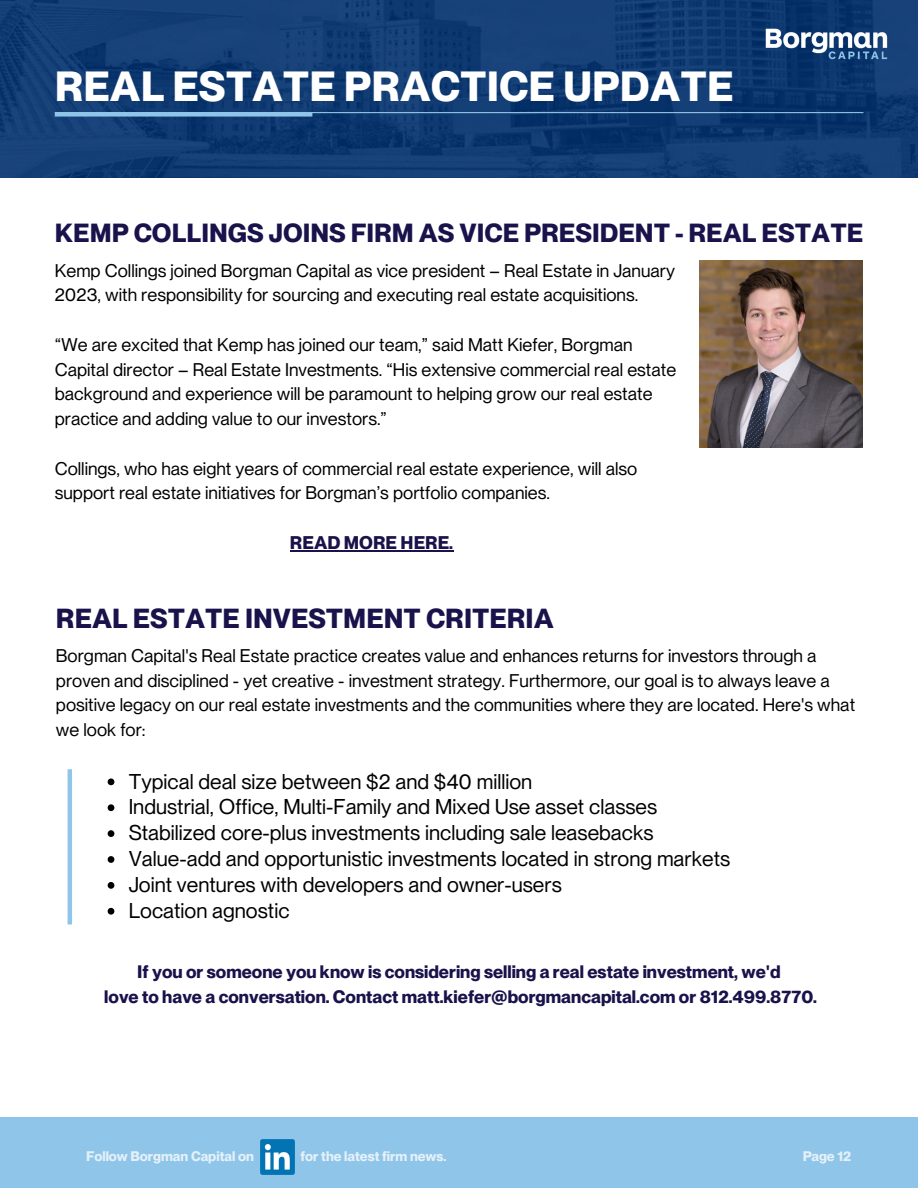
<style>
.page{position:relative;width:918px;height:1188px;background:#fff}
.page>*{position:absolute;margin:0;border:0;box-sizing:border-box;transform-origin:0 0}
.t1{font:700 41.25px "PP Neue Montreal";color:#fff}
.t2{font:700 27px "PP Neue Montreal";color:#19124b}
.t3{font:700 25.65px "PP Neue Montreal";color:#19124b}
.t4{font:21px/25.8px "PP Neue Montreal";color:#000}
.t5{font:18px/24.8px "PP Neue Montreal";color:#000}
.t6{font:700 18px "PP Neue Montreal";color:#19124b}
.t7{font:700 17.7px/24.8px "PP Neue Montreal";color:#19124b;text-align:center}
.t8{font:700 13.65px "PP Neue Montreal";color:#fff}
</style>
<div class="page">
<img style="left:0;top:0;width:918px;height:178px">
<hr style="left:55px;top:112px;width:808px;height:1px;background:#8fc5e8">
<div style="left:55px;top:112px;width:257px;height:5px;background:#8fc5e8"></div>
<img style="left:764px;top:26px;width:124px;height:37px">
<div style="left:0;top:1118px;width:918px;height:70px;background:#8fc5e8"></div>
<img style="left:260px;top:1139px;width:35px;height:35px">
<hr style="left:68px;top:769px;width:4px;height:155px;background:#8fc5e8">
<svg style="left:108px;top:778px;width:6px;height:7px"></svg>
<svg style="left:108px;top:804px;width:6px;height:7px"></svg>
<svg style="left:108px;top:830px;width:6px;height:7px"></svg>
<svg style="left:108px;top:856px;width:6px;height:7px"></svg>
<svg style="left:108px;top:882px;width:6px;height:7px"></svg>
<svg style="left:108px;top:908px;width:6px;height:7px"></svg>
<img style="left:700px;top:260px;width:163px;height:187px">
<hr style="left:290px;top:550px;width:163px;height:1px;background:#19124b">
<h1 class="t1" style="left:55px;top:62px;width:680px">REAL ESTATE PRACTICE UPDATE</h1>
<h3 class="t3" style="left:55px;top:217px;width:810px">KEMP COLLINGS JOINS FIRM AS VICE PRESIDENT - REAL ESTATE</h3>
<p class="t5" style="left:55px;top:258px;width:622px">Kemp Collings joined Borgman Capital as vice president – Real Estate in January<br>2023, with responsibility for sourcing and executing real estate acquisitions.</p>
<p class="t5" style="left:55px;top:332px;width:623px">“We are excited that Kemp has joined our team,” said Matt Kiefer, Borgman Capital director – Real Estate Investments. “His extensive commercial real estate background and experience will be paramount to helping grow our real estate practice and adding value to our investors.”</p>
<p class="t5" style="left:55px;top:456px;width:584px">Collings, who has eight years of commercial real estate experience, will also support real estate initiatives for Borgman’s portfolio companies.</p>
<p class="t6" style="left:290px;top:532px;width:165px">READ MORE HERE.</p>
<h2 class="t2" style="left:56px;top:602px;width:499px">REAL ESTATE INVESTMENT CRITERIA</h2>
<p class="t5" style="left:56px;top:643px;width:801px">Borgman Capital's Real Estate practice creates value and enhances returns for investors through a proven and disciplined - yet creative - investment strategy. Furthermore, our goal is to always leave a positive legacy on our real estate investments and the communities where they are located. Here's what we look for:</p>
<p class="t4" style="left:129px;top:768px;width:603px">Typical deal size between $2 and $40 million<br>Industrial, Office, Multi-Family and Mixed Use asset classes Stabilized core-plus investments including sale leasebacks Value-add and opportunistic investments located in strong markets Joint ventures with developers and owner-users<br>Location agnostic</p>
<p class="t7" style="left:104px;top:960px;width:714px">If you or someone you know is considering selling a real estate investment, we'd<br>love to have a conversation. Contact matt.kiefer@borgmancapital.com or 812.499.8770.</p>
<p class="t8" style="left:86px;top:1148px;width:169px">Follow Borgman Capital on</p>
<p class="t8" style="left:300px;top:1148px;width:148px">for the latest firm news.</p>
<p class="t8" style="left:802px;top:1148px;width:50px">Page 12</p>
</div>
